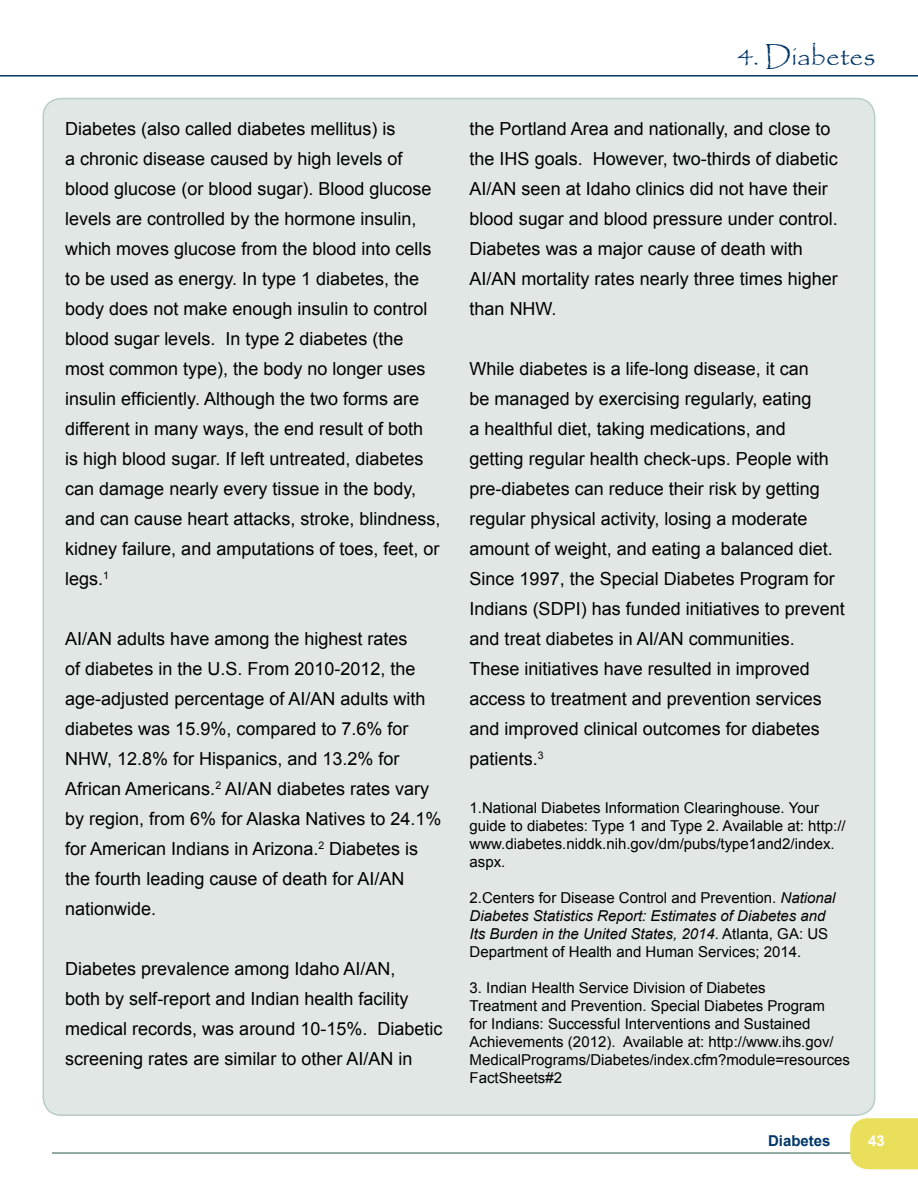
<style>
.page{position:relative;width:918px;height:1188px;background:#fff}
.page>*{position:absolute;margin:0;border:0;box-sizing:border-box;transform-origin:0 0}
.t1{font:27px "Papyrus";color:#003768}
.t2{font:18px/30px "Arial";color:#000}
.t3{font:15px/18px "Arial";color:#000}
.t4{font:700 15px "Arial";color:#003768}
.t5{font:700 15px "Arial";color:#fff}
.s1{font-style:italic}
</style>
<div class="page">
<div style="left:43px;top:99px;width:832px;height:1016px;background:#e0e7e4;border-radius:18px"></div>
<hr style="left:52px;top:1152px;width:811px;height:2px;background:#6e8f85">
<hr style="left:0;top:75px;width:918px;height:2px;background:#003768">
<svg style="left:849px;top:1118px;width:69px;height:52px;background:#eae166"></svg>
<p class="t2" style="left:65px;top:114px;width:377px">Diabetes (also called diabetes mellitus) is<br>a chronic disease caused by high levels of blood glucose (or blood sugar). Blood glucose levels are controlled by the hormone insulin, which moves glucose from the blood into cells to be used as energy. In type 1 diabetes, the body does not make enough insulin to control blood sugar levels. In type 2 diabetes (the most common type), the body no longer uses insulin efficiently. Although the two forms are different in many ways, the end result of both is high blood sugar. If left untreated, diabetes can damage nearly every tissue in the body, and can cause heart attacks, stroke, blindness, kidney failure, and amputations of toes, feet, or legs.<sup>1</sup></p>
<p class="t2" style="left:65px;top:624px;width:378px">AI/AN adults have among the highest rates<br>of diabetes in the U.S. From 2010-2012, the age-adjusted percentage of AI/AN adults with diabetes was 15.9%, compared to 7.6% for NHW, 12.8% for Hispanics, and 13.2% for African Americans.<sup>2</sup> AI/AN diabetes rates vary by region, from 6% for Alaska Natives to 24.1% for American Indians in Arizona.<sup>2</sup> Diabetes is the fourth leading cause of death for AI/AN nationwide.</p>
<p class="t2" style="left:65px;top:954px;width:379px">Diabetes prevalence among Idaho AI/AN,<br>both by self-report and Indian health facility medical records, was around 10-15%. Diabetic screening rates are similar to other AI/AN in</p>
<h1 class="t1" style="left:738px;top:39px;width:139px">4. Diabetes</h1>
<p class="t2" style="left:470px;top:114px;width:370px">the Portland Area and nationally, and close to the IHS goals. However, two-thirds of diabetic AI/AN seen at Idaho clinics did not have their blood sugar and blood pressure under control.<br>Diabetes was a major cause of death with AI/AN mortality rates nearly three times higher than NHW.</p>
<p class="t2" style="left:470px;top:354px;width:377px">While diabetes is a life-long disease, it can<br>be managed by exercising regularly, eating<br>a healthful diet, taking medications, and<br>getting regular health check-ups. People with pre-diabetes can reduce their risk by getting regular physical activity, losing a moderate amount of weight, and eating a balanced diet.<br>Since 1997, the Special Diabetes Program for Indians (SDPI) has funded initiatives to prevent and treat diabetes in AI/AN communities.<br>These initiatives have resulted in improved access to treatment and prevention services and improved clinical outcomes for diabetes patients.<sup>3</sup></p>
<p class="t3" style="left:470px;top:799px;width:378px">1.National Diabetes Information Clearinghouse. Your guide to diabetes: Type 1 and Type 2. Available at: http:// www.diabetes.niddk.nih.gov/dm/pubs/type1and2/index. aspx.</p>
<p class="t3" style="left:470px;top:889px;width:368px">2.Centers for Disease Control and Prevention. <span class="s1">National Diabetes Statistics Report: Estimates of Diabetes and Its Burden in the United States, 2014</span>. Atlanta, GA: US Department of Health and Human Services; 2014.</p>
<p class="t3" style="left:470px;top:979px;width:382px">3. Indian Health Service Division of Diabetes<br>Treatment and Prevention. Special Diabetes Program<br>for Indians: Successful Interventions and Sustained Achievements (2012). Available at: http://www.ihs.gov/ MedicalPrograms/Diabetes/index.cfm?module=resources FactSheets#2</p>
<p class="t4" style="left:768px;top:1131px;width:64px">Diabetes</p>
<p class="t5" style="left:868px;top:1131px;width:18px">43</p>
</div>
